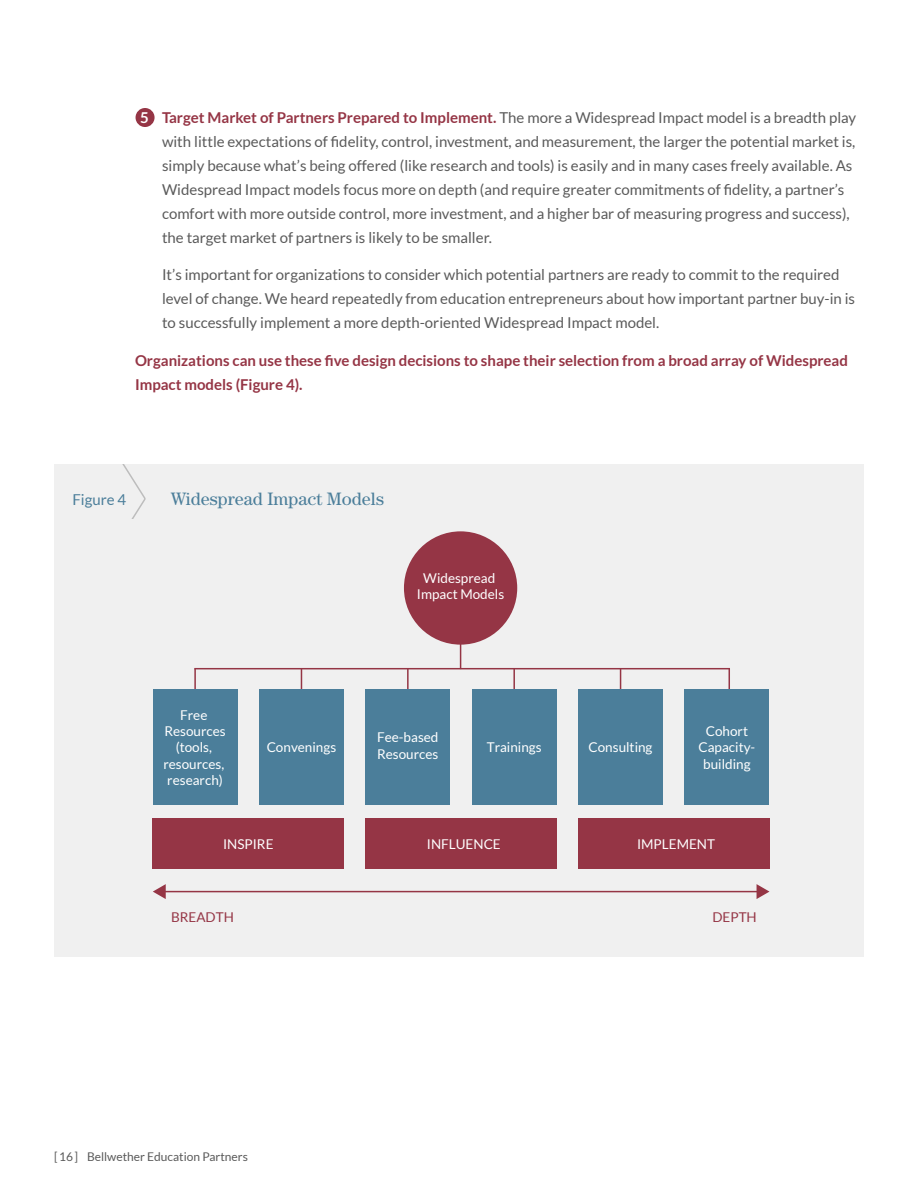
<style>
.page{position:relative;width:918px;height:1188px;background:#fff}
.page>*{position:absolute;margin:0;border:0;box-sizing:border-box;transform-origin:0 0}
.Figure_Title{font:18px "Century Std";color:#4b7e9a}
.Body_Copy{font:15px/24px "Lato";color:#5a5a5a}
.Body_Copy-2{font:700 15px/24px "Lato";color:#953545}
.Figure_Number{font:15px "Lato";color:#4b7e9a}
.Number_list{font:700 15px "Lato";color:#fff}
.t1{font:13.5px/16.2px "Lato";color:#fff;text-align:center}
.t2{font:13.5px "Lato";color:#953545}
.t3{font:12px "Lato";color:#5a5a5a}
.s1{font-weight:700;color:#953545}
</style>
<div class="page">
<div style="left:136px;top:108px;width:19px;height:19px;background:#953545;border-radius:50%"></div>
<div style="left:54px;top:464px;width:810px;height:493px;background:#f0f0f0"></div>
<svg style="left:122px;top:464px;width:24px;height:54px"></svg>
<hr style="left:194px;top:668px;width:536px;height:1px;background:#953545">
<hr style="left:460px;top:636px;width:1px;height:33px;background:#953545">
<div style="left:404px;top:531px;width:113px;height:114px;background:#953545;border-radius:50%"></div>
<hr style="left:194px;top:669px;width:2px;height:32px;background:#953545">
<hr style="left:301px;top:669px;width:1px;height:32px;background:#953545">
<hr style="left:407px;top:669px;width:2px;height:32px;background:#953545">
<hr style="left:513px;top:669px;width:2px;height:32px;background:#953545">
<hr style="left:620px;top:669px;width:1px;height:32px;background:#953545">
<hr style="left:729px;top:669px;width:1px;height:32px;background:#953545">
<div style="left:153px;top:690px;width:84px;height:115px;background:#4b7e9a"></div>
<div style="left:259px;top:690px;width:85px;height:115px;background:#4b7e9a"></div>
<div style="left:366px;top:690px;width:84px;height:115px;background:#4b7e9a"></div>
<div style="left:472px;top:690px;width:85px;height:115px;background:#4b7e9a"></div>
<div style="left:578px;top:690px;width:85px;height:115px;background:#4b7e9a"></div>
<div style="left:685px;top:690px;width:84px;height:115px;background:#4b7e9a"></div>
<div style="left:153px;top:818px;width:191px;height:51px;background:#953545"></div>
<div style="left:366px;top:818px;width:191px;height:51px;background:#953545"></div>
<div style="left:578px;top:818px;width:192px;height:51px;background:#953545"></div>
<hr style="left:164px;top:891px;width:595px;height:1px;background:#953545">
<svg style="left:757px;top:884px;width:12px;height:15px"></svg>
<svg style="left:153px;top:884px;width:13px;height:15px"></svg>
<p class="Number_list" style="left:140px;top:109px;width:10px">5</p>
<p class="Body_Copy" style="left:162px;top:105px;width:696px"><span class="s1">Target Market of Partners Prepared to Implement.</span> The more a Widespread Impact model is a breadth play with little expectations of fidelity, control, investment, and measurement, the larger the potential market is, simply because what’s being offered (like research and tools) is easily and in many cases freely available. As Widespread Impact models focus more on depth (and require greater commitments of fidelity, a partner’s comfort with more outside control, more investment, and a higher bar of measuring progress and success), the target market of partners is likely to be smaller.</p>
<p class="Body_Copy" style="left:162px;top:263px;width:695px">It’s important for organizations to consider which potential partners are ready to commit to the required level of change. We heard repeatedly from education entrepreneurs about how important partner buy-in is to successfully implement a more depth-oriented Widespread Impact model.</p>
<p class="Body_Copy-2" style="left:135px;top:348px;width:715px">Organizations can use these five design decisions to shape their selection from a broad array of Widespread<br>Impact models (Figure 4).</p>
<p class="Figure_Number" style="left:72px;top:491px;width:55px">Figure 4</p>
<p class="Figure_Title" style="left:171px;top:488px;width:215px">Widespread Impact Models</p>
<p class="t1" style="left:417px;top:570px;width:89px">Widespread<br>Impact Models</p>
<p class="t1" style="left:163px;top:707px;width:64px">Free<br>Resources (tools, resources, research)</p>
<p class="t1" style="left:267px;top:739px;width:71px">Convenings</p>
<p class="t1" style="left:377px;top:729px;width:63px;text-align:left">Fee-based<br>Resources</p>
<p class="t1" style="left:487px;top:739px;width:56px">Trainings</p>
<p class="t1" style="left:589px;top:739px;width:65px">Consulting</p>
<p class="t1" style="left:699px;top:723px;width:58px">Cohort<br>Capacity&shy;building</p>
<p class="t1" style="left:223px;top:836px;width:52px">INSPIRE</p>
<p class="t1" style="left:427px;top:836px;width:75px">INFLUENCE</p>
<p class="t1" style="left:637px;top:836px;width:80px">IMPLEMENT</p>
<p class="t2" style="left:171px;top:910px;width:64px">BREADTH</p>
<p class="t2" style="left:712px;top:910px;width:46px">DEPTH</p>
<p class="t3" style="left:54px;top:1150px;width:195px">[16] Bellwether Education Partners</p>
</div>
